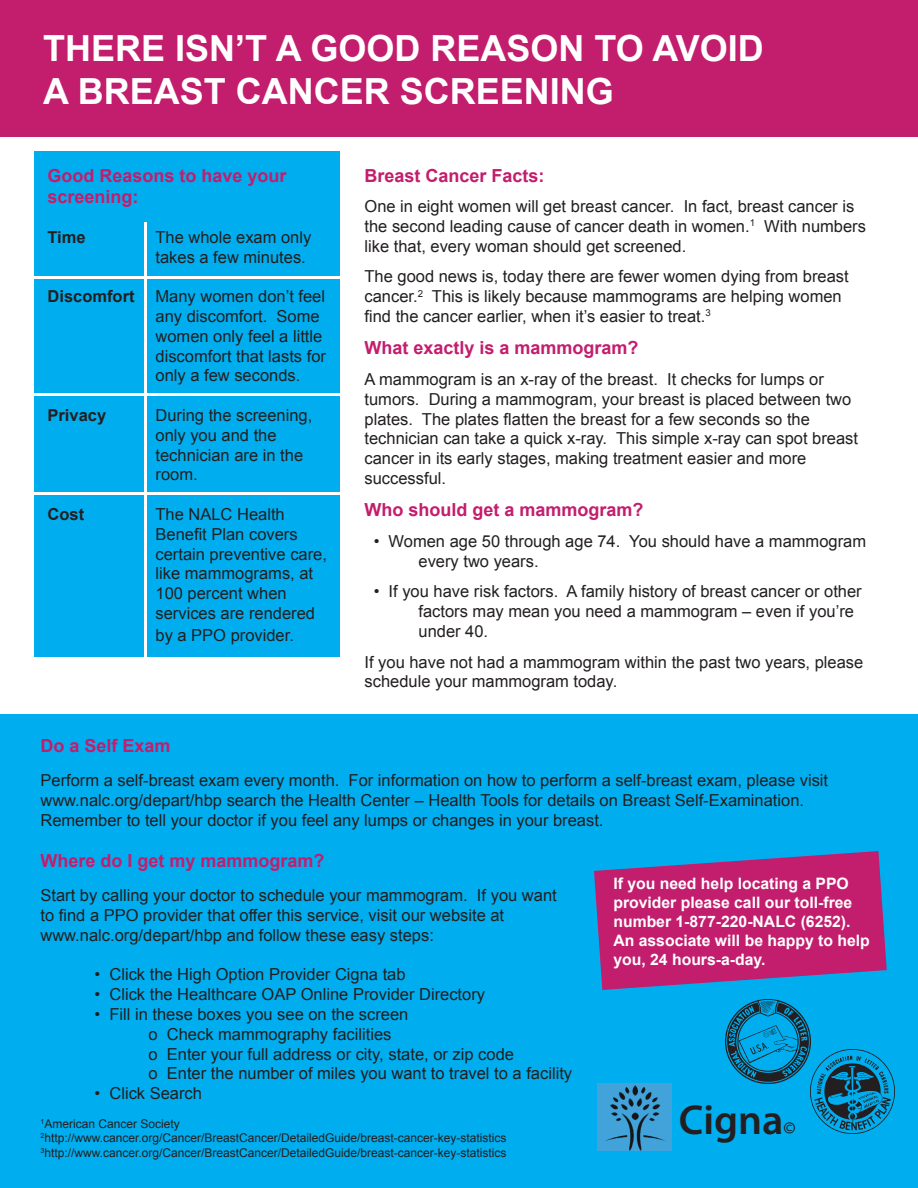
<style>
.page{position:relative;width:918px;height:1188px;background:#fff}
.page>*{position:absolute;margin:0;border:0;box-sizing:border-box;transform-origin:0 0}
.t1{font:600 42px "Myriad Pro";color:#231f20}
.t2{font:700 36px/43.2px "Arial";color:#fff}
.t3{font:700 18px/21.6px "Arial";color:#c31d6d}
.t4{font:600 18px "Myriad Pro";color:#231f20}
.t5{font:16.5px/19.8px "Arial";color:#231f20}
.t6{font:700 16.5px "Arial";color:#231f20}
.t7{font:700 15.75px/18.9px "Arial";color:#fff}
.t8{font:12px/14.4px "Arial";color:#231f20}
</style>
<div class="page">
<div style="left:35px;top:151px;width:305px;height:506px;background:#00aeef"></div>
<div style="left:0;top:0;width:918px;height:136px;background:#c31d6d"></div>
<div style="left:0;top:715px;width:918px;height:473px;background:#00aeef"></div>
<svg style="left:594px;top:851px;width:293px;height:139px"></svg>
<hr style="left:32px;top:276px;width:309px;height:3px;background:#fff">
<hr style="left:32px;top:393px;width:309px;height:2px;background:#fff">
<hr style="left:32px;top:492px;width:309px;height:3px;background:#fff">
<hr style="left:145px;top:222px;width:2px;height:440px;background:#fff">
<img style="left:810px;top:1050px;width:84px;height:84px">
<img style="left:726px;top:999px;width:84px;height:84px">
<img style="left:597px;top:1083px;width:74px;height:68px">
<h2 class="t2" style="left:43px;top:28px;width:722px">THERE ISN’T A GOOD REASON TO AVOID<br>A BREAST CANCER SCREENING</h2>
<p class="t3" style="left:48px;top:165px;width:241px">Good Reasons to have your screening:</p>
<p class="t6" style="left:48px;top:226px;width:40px">Time</p>
<p class="t5" style="left:156px;top:227px;width:157px">The whole exam only takes a few minutes.</p>
<p class="t6" style="left:48px;top:285px;width:89px">Discomfort</p>
<p class="t5" style="left:156px;top:287px;width:172px">Many women don’t feel any discomfort. Some women only feel a little discomfort that lasts for only a few seconds.</p>
<p class="t6" style="left:48px;top:404px;width:60px">Privacy</p>
<p class="t5" style="left:156px;top:405px;width:158px">During the screening, only you and the technician are in the room.</p>
<p class="t6" style="left:48px;top:503px;width:38px">Cost</p>
<p class="t5" style="left:156px;top:504px;width:173px">The NALC Health<br>Benefit Plan covers certain preventive care, like mammograms, at<br>100 percent when services are rendered</p>
<p class="t5" style="left:156px;top:625px;width:140px">by a PPO provider.</p>
<p class="t3" style="left:364px;top:165px;width:182px">Breast Cancer Facts:</p>
<p class="t5" style="left:364px;top:197px;width:503px">One in eight women will get breast cancer. In fact, breast cancer is the second leading cause of cancer death in women.<sup>1</sup> With numbers like that, every woman should get screened.</p>
<p class="t5" style="left:364px;top:267px;width:486px">The good news is, today there are fewer women dying from breast cancer.<sup>2</sup> This is likely because mammograms are helping women find the cancer earlier, when it’s easier to treat.<sup>3</sup></p>
<p class="t3" style="left:364px;top:338px;width:276px">What exactly is a mammogram?</p>
<p class="t5" style="left:364px;top:369px;width:495px">A mammogram is an x-ray of the breast. It checks for lumps or tumors. During a mammogram, your breast is placed between two plates. The plates flatten the breast for a few seconds so the technician can take a quick x-ray. This simple x-ray can spot breast cancer in its early stages, making treatment easier and more successful.</p>
<p class="t3" style="left:364px;top:500px;width:281px">Who should get a mammogram?</p>
<p class="t5" style="left:419px;top:531px;width:449px;text-indent:-45px">• Women age 50 through age 74. You should have a mammogram every two years.</p>
<p class="t5" style="left:419px;top:582px;width:445px;text-indent:-45px">• If you have risk factors. A family history of breast cancer or other factors may mean you need a mammogram – even if you’re under 40.</p>
<p class="t5" style="left:364px;top:652px;width:500px">If you have not had a mammogram within the past two years, please schedule your mammogram today.</p>
<p class="t3" style="left:40px;top:735px;width:132px">Do a Self Exam</p>
<p class="t5" style="left:40px;top:771px;width:789px">Perform a self-breast exam every month. For information on how to perform a self-breast exam, please visit www.nalc.org/depart/hbp search the Health Center – Health Tools for details on Breast Self-Examination.<br>Remember to tell your doctor if you feel any lumps or changes in your breast.</p>
<p class="t3" style="left:40px;top:850px;width:286px">Where do I get my mammogram?</p>
<p class="t5" style="left:40px;top:886px;width:518px">Start by calling your doctor to schedule your mammogram. If you want to find a PPO provider that offer this service, visit our website at www.nalc.org/depart/hbp and follow these easy steps:</p>
<p class="t5" style="left:95px;top:965px;width:313px">• Click the High Option Provider Cigna tab</p>
<p class="t5" style="left:95px;top:985px;width:392px">• Click the Healthcare OAP Online Provider Directory</p>
<p class="t5" style="left:148px;top:1005px;width:425px;text-indent:-54px">• Fill in these boxes you see on the screen<br>o Check mammography facilities<br>o Enter your full address or city, state, or zip code<br>o Enter the number of miles you want to travel to a facility</p>
<p class="t5" style="left:95px;top:1084px;width:109px">• Click Search</p>
<p class="t8" style="left:40px;top:1117px;width:468px"><sup>1</sup>American Cancer Society<br><sup>2</sup>http://www.cancer.org/Cancer/BreastCancer/DetailedGuide/breast-cancer-key-statistics<br><sup>3</sup>http://www.cancer.org/Cancer/BreastCancer/DetailedGuide/breast-cancer-key-statistics</p>
<p class="t7" style="left:613px;top:874px;width:258px">If you need help locating a PPO provider please call our toll-free number 1-877-220-NALC (6252).<br>An associate will be happy to help you, 24 hours-a-day.</p>
<h1 class="t1" style="left:679px;top:1093px;width:106px">Cigna</h1>
<p class="t4" style="left:783px;top:1116px;width:14px">©</p>
</div>
